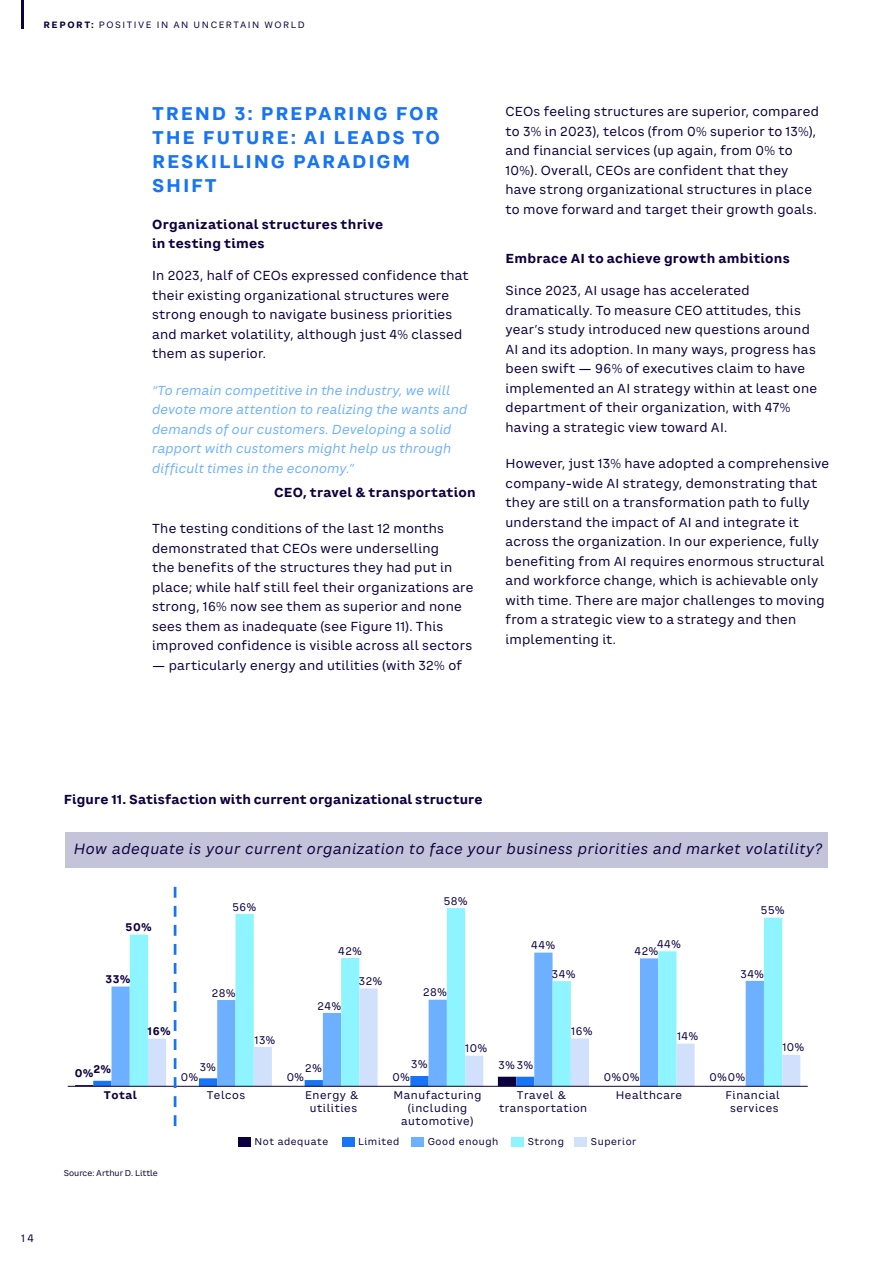
<style>
.page{position:relative;width:893px;height:1263px;background:#fff}
.page>*{position:absolute;margin:0;border:0;box-sizing:border-box;transform-origin:0 0}
.R4_SECTION_HEADING_LEVEL_1_12_16{font:700 18px/24px "CA Saygon Text";letter-spacing:.1em;color:#1774f5}
.t1{font:italic 14.55px "CA Saygon Text";letter-spacing:.04em;color:#0d003f}
.R6_BODYTEXT_8_5_13{font:12.75px/19.5px "CA Saygon Text";letter-spacing:.02em;color:#0d003f}
.R17_QUOTE_within_text_blue{font:italic 12.75px/19.5px "CA Saygon Text";letter-spacing:.02em;color:#6cb0ff}
.R9_IMAGE_TITLE_8_5_13{font:700 12.75px "CA Saygon Text";letter-spacing:.015em;color:#0d003f}
.R5a_SUB_HEADING_LEVEL_2_8_5_13_no_space{font:700 12.75px/19.5px "CA Saygon Text";letter-spacing:.025em;color:#0d003f}
.R5_SUB_HEADING_LEVEL_2_8_5_13{font:700 12.75px "CA Saygon Text";letter-spacing:.02em;color:#0d003f}
.R18_AUTHOR_QUOTE_within_text{font:700 12.75px "CA Saygon Text";letter-spacing:.025em;color:#0d003f}
.t2{font:10.8px/13px "CA Saygon Text";letter-spacing:.05em;color:#0d003f;text-align:center}
.t3{font:700 10.8px "CA Saygon Text";letter-spacing:.055em;color:#0d003f}
.t4{font:10.5px "CA Saygon Text";color:#0d003f}
.t5{font:9.75px "CA Saygon Text";letter-spacing:.06em;color:#0d003f}
.t6{font:9px "CA Saygon Text";letter-spacing:.17em;color:#0d003f}
.R14_GRAPH_IMAGE_SOURCE_TEXT_5_5_7{font:8.25px "CA Saygon Text";color:#0d003f}
.s1{font-weight:700}
</style>
<div class="page">
<svg style="left:534px;top:917px;width:248px;height:71px"></svg>
<svg style="left:534px;top:988px;width:266px;height:98px"></svg>
<hr style="left:68px;top:1086px;width:740px;height:1px;background:#0d003f">
<div style="left:238px;top:1137px;width:13px;height:10px;background:#0d003f"></div>
<div style="left:342px;top:1137px;width:12px;height:10px;background:#1774f5"></div>
<div style="left:411px;top:1137px;width:13px;height:10px;background:#6cb0ff"></div>
<div style="left:511px;top:1137px;width:13px;height:10px;background:#8ef4ff"></div>
<div style="left:574px;top:1137px;width:13px;height:10px;background:#d1e0fb"></div>
<svg style="left:75px;top:887px;width:459px;height:240px"></svg>
<div style="left:65px;top:832px;width:762px;height:36px;background:#c3c3da"></div>
<hr style="left:21px;top:0;width:2px;height:28px;background:#0d003f">
<p class="t6" style="left:44px;top:18px;width:263px"><span class="s1">REPORT:</span> POSITIVE IN AN UNCERTAIN WORLD</p>
<p class="R4_SECTION_HEADING_LEVEL_1_12_16" style="left:152px;top:102px;width:289px">TREND 3: PREPARING FOR<br>THE FUTURE: AI LEADS TO<br>RESKILLING PARADIGM<br>SHIFT</p>
<p class="R5a_SUB_HEADING_LEVEL_2_8_5_13_no_space" style="left:152px;top:214px;width:233px">Organizational structures thrive in testing times</p>
<p class="R6_BODYTEXT_8_5_13" style="left:152px;top:266px;width:318px">In 2023, half of CEOs expressed confidence that their existing organizational structures were strong enough to navigate business priorities and market volatility, although just 4% classed them as superior.</p>
<p class="R17_QUOTE_within_text_blue" style="left:152px;top:380px;width:317px">“To remain competitive in the industry, we will devote more attention to realizing the wants and demands of our customers. Developing a solid rapport with customers might help us through difficult times in the economy.”</p>
<p class="R18_AUTHOR_QUOTE_within_text" style="left:274px;top:482px;width:203px">CEO, travel &amp; transportation</p>
<p class="R6_BODYTEXT_8_5_13" style="left:152px;top:519px;width:323px">The testing conditions of the last 12 months demonstrated that CEOs were underselling<br>the benefits of the structures they had put in place; while half still feel their organizations are strong, 16% now see them as superior and none sees them as inadequate (see Figure 11). This improved confidence is visible across all sectors</p>
<p class="R6_BODYTEXT_8_5_13" style="left:152px;top:655px;width:311px">— particularly energy and utilities (with 32% of</p>
<p class="R6_BODYTEXT_8_5_13" style="left:506px;top:102px;width:315px">CEOs feeling structures are superior, compared to 3% in 2023), telcos (from 0% superior to 13%), and financial services (up again, from 0% to 10%). Overall, CEOs are confident that they have strong organizational structures in place to move forward and target their growth goals.</p>
<p class="R5_SUB_HEADING_LEVEL_2_8_5_13" style="left:506px;top:248px;width:286px">Embrace AI to achieve growth ambitions</p>
<p class="R6_BODYTEXT_8_5_13" style="left:506px;top:281px;width:313px">Since 2023, AI usage has accelerated dramatically. To measure CEO attitudes, this year’s study introduced new questions around AI and its adoption. In many ways, progress has been swift — 96% of executives claim to have implemented an AI strategy within at least one department of their organization, with 47% having a strategic view toward AI.</p>
<p class="R6_BODYTEXT_8_5_13" style="left:506px;top:454px;width:325px">However, just 13% have adopted a comprehensive company-wide AI strategy, demonstrating that they are still on a transformation path to fully understand the impact of AI and integrate it across the organization. In our experience, fully benefiting from AI requires enormous structural and workforce change, which is achievable only with time. There are major challenges to moving from a strategic view to a strategy and then implementing it.</p>
<p class="t4" style="left:21px;top:1230px;width:14px">14</p>
<p class="R9_IMAGE_TITLE_8_5_13" style="left:64px;top:790px;width:420px">Figure 11. Satisfaction with current organizational structure</p>
<p class="t1" style="left:74px;top:838px;width:750px">How adequate is your current organization to face your business priorities and market volatility?</p>
<p class="t3" style="left:126px;top:919px;width:28px">50%</p>
<p class="t3" style="left:106px;top:971px;width:26px">33%</p>
<p class="t3" style="left:148px;top:1023px;width:24px">16%</p>
<p class="t2" style="left:232px;top:900px;width:25px">56%</p>
<p class="t2" style="left:212px;top:986px;width:25px">28%</p>
<p class="t2" style="left:254px;top:1033px;width:22px">13%</p>
<p class="t2" style="left:338px;top:944px;width:25px">42%</p>
<p class="t2" style="left:317px;top:999px;width:25px">24%</p>
<p class="t2" style="left:359px;top:975px;width:25px">32%</p>
<p class="t2" style="left:444px;top:894px;width:25px">58%</p>
<p class="t2" style="left:423px;top:986px;width:25px">28%</p>
<p class="t2" style="left:465px;top:1042px;width:23px">10%</p>
<p class="t2" style="left:761px;top:904px;width:25px">55%</p>
<p class="t2" style="left:531px;top:939px;width:25px">44%</p>
<p class="t2" style="left:657px;top:937px;width:25px">44%</p>
<p class="t2" style="left:635px;top:944px;width:25px">42%</p>
<p class="t2" style="left:552px;top:967px;width:25px">34%</p>
<p class="t2" style="left:740px;top:967px;width:25px">34%</p>
<p class="t2" style="left:571px;top:1025px;width:23px">16%</p>
<p class="t2" style="left:677px;top:1030px;width:23px">14%</p>
<p class="t2" style="left:782px;top:1041px;width:23px">10%</p>
<p class="t2" style="left:411px;top:1058px;width:18px">3%</p>
<p class="t2" style="left:499px;top:1058px;width:36px">3% 3%</p>
<p class="t3" style="left:75px;top:1063px;width:38px">0%2%</p>
<p class="t2" style="left:200px;top:1060px;width:18px">3%</p>
<p class="t2" style="left:305px;top:1062px;width:18px">2%</p>
<p class="t2" style="left:181px;top:1070px;width:19px">0%</p>
<p class="t2" style="left:287px;top:1070px;width:19px">0%</p>
<p class="t2" style="left:392px;top:1070px;width:19px">0%</p>
<p class="t2" style="left:604px;top:1070px;width:37px">0%0%</p>
<p class="t2" style="left:709px;top:1070px;width:37px">0%0%</p>
<p class="t3" style="left:104px;top:1086px;width:35px">Total</p>
<p class="t2" style="left:207px;top:1088px;width:40px">Telcos</p>
<p class="t2" style="left:305px;top:1088px;width:55px">Energy &amp; utilities</p>
<p class="t2" style="left:393px;top:1088px;width:90px">Manufacturing (including automotive)</p>
<p class="t2" style="left:499px;top:1088px;width:90px">Travel &amp; transportation</p>
<p class="t2" style="left:616px;top:1088px;width:68px">Healthcare</p>
<p class="t2" style="left:725px;top:1088px;width:56px">Financial services</p>
<p class="R14_GRAPH_IMAGE_SOURCE_TEXT_5_5_7" style="left:64px;top:1167px;width:96px">Source: Arthur D. Little</p>
<p class="t5" style="left:255px;top:1135px;width:75px">Not adequate</p>
<p class="t5" style="left:358px;top:1135px;width:43px">Limited</p>
<p class="t5" style="left:428px;top:1135px;width:72px">Good enough</p>
<p class="t5" style="left:528px;top:1135px;width:38px">Strong</p>
<p class="t5" style="left:591px;top:1135px;width:47px">Superior</p>
</div>
